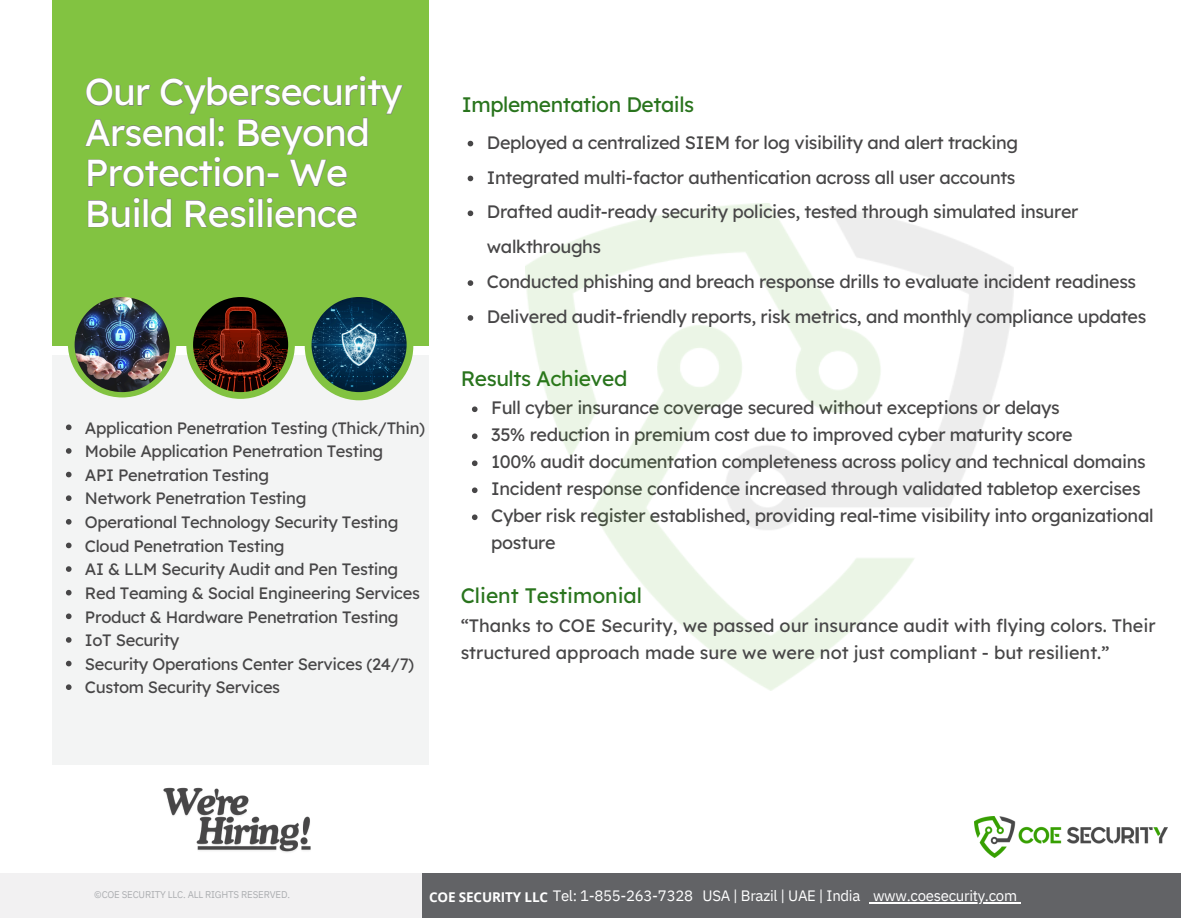
<style>
.page{position:relative;width:1188px;height:918px;background:#fff}
.page>*{position:absolute;margin:0;border:0;box-sizing:border-box;transform-origin:0 0}
.t1{font:37.5px/40.5px "Lexend Deca";letter-spacing:-.02em;color:#fff}
.t2{font:21px "Lexend Deca";letter-spacing:-.02em;color:#29741d}
.t3{font:21px "Lexend Deca";color:#29741d}
.t4{font:18px/27px "Lexend Deca";letter-spacing:-.02em;color:#474647}
.t5{font:18px/27px "Lexend Deca";color:#474647}
.t6{font:16.5px "Lexend Deca";letter-spacing:-.02em;color:#474647}
.t7{font:15px "IBM Plex Sans";letter-spacing:-.02em;color:#fff}
.t8{font:700 13.5px "Open Sans";letter-spacing:-.01em;color:#fff}
.t9{font:9.75px "IBM Plex Sans";letter-spacing:-.02em;color:#acaeb1}
</style>
<div class="page">
<div style="left:53px;top:355px;width:376px;height:410px;background:#f3f4f4"></div>
<div style="left:53px;top:0;width:376px;height:346px;background:#82c341"></div>
<svg style="left:66px;top:425px;width:6px;height:5px"></svg>
<svg style="left:66px;top:448px;width:6px;height:6px"></svg>
<svg style="left:66px;top:472px;width:6px;height:5px"></svg>
<svg style="left:66px;top:495px;width:6px;height:6px"></svg>
<svg style="left:66px;top:519px;width:6px;height:6px"></svg>
<svg style="left:66px;top:543px;width:6px;height:5px"></svg>
<svg style="left:66px;top:566px;width:6px;height:6px"></svg>
<svg style="left:66px;top:590px;width:6px;height:6px"></svg>
<svg style="left:66px;top:614px;width:6px;height:5px"></svg>
<svg style="left:66px;top:637px;width:6px;height:6px"></svg>
<svg style="left:66px;top:661px;width:6px;height:5px"></svg>
<svg style="left:66px;top:684px;width:6px;height:6px"></svg>
<svg style="left:472px;top:406px;width:6px;height:6px"></svg>
<svg style="left:472px;top:433px;width:6px;height:6px"></svg>
<svg style="left:472px;top:460px;width:6px;height:6px"></svg>
<svg style="left:472px;top:487px;width:6px;height:6px"></svg>
<svg style="left:472px;top:514px;width:6px;height:6px"></svg>
<svg style="left:85px;top:76px;width:318px;height:111px"></svg>
<svg style="left:88px;top:197px;width:269px;height:31px"></svg>
<svg style="left:68px;top:297px;width:108px;height:100px"></svg>
<img style="left:75px;top:297px;width:95px;height:95px;border-radius:50%">
<svg style="left:186px;top:297px;width:109px;height:102px"></svg>
<img style="left:193px;top:297px;width:95px;height:95px;border-radius:50%">
<svg style="left:305px;top:297px;width:108px;height:103px"></svg>
<img style="left:312px;top:297px;width:95px;height:95px;border-radius:50%">
<img style="left:975px;top:817px;width:192px;height:40px">
<img style="left:163px;top:787px;width:86px;height:29px">
<img style="left:192px;top:808px;width:119px;height:44px">
<img style="left:526px;top:203px;width:488px;height:487px">
<div style="left:421px;top:874px;width:759px;height:44px;background:#626366"></div>
<div style="left:0;top:874px;width:421px;height:44px;background:#f2f1f2"></div>
<hr style="left:873px;top:902px;width:144px;height:2px;background:#fff">
<svg style="left:468px;top:141px;width:5px;height:5px"></svg>
<svg style="left:468px;top:176px;width:5px;height:5px"></svg>
<svg style="left:468px;top:211px;width:5px;height:5px"></svg>
<svg style="left:468px;top:280px;width:5px;height:6px"></svg>
<svg style="left:468px;top:315px;width:5px;height:6px"></svg>
<p class="t1" style="left:85px;top:71px;width:319px">Our Cybersecurity<br>Arsenal: Beyond<br>Protection- We<br>Build Resilience</p>
<h2 class="t6" style="left:85px;top:417px;width:342px">Application Penetration Testing (Thick/Thin)</h2>
<p class="t6" style="left:85px;top:441px;width:300px">Mobile Application Penetration Testing</p>
<p class="t6" style="left:85px;top:464px;width:186px">API Penetration Testing</p>
<p class="t6" style="left:85px;top:488px;width:223px">Network Penetration Testing</p>
<p class="t6" style="left:85px;top:512px;width:315px">Operational Technology Security Testing</p>
<p class="t6" style="left:85px;top:535px;width:201px">Cloud Penetration Testing</p>
<p class="t6" style="left:85px;top:559px;width:315px">AI &amp; LLM Security Audit and Pen Testing</p>
<p class="t6" style="left:85px;top:582px;width:337px">Red Teaming &amp; Social Engineering Services</p>
<p class="t6" style="left:85px;top:606px;width:315px">Product &amp; Hardware Penetration Testing</p>
<p class="t6" style="left:85px;top:630px;width:96px">IoT Security</p>
<p class="t6" style="left:85px;top:653px;width:331px">Security Operations Center Services (24/7)</p>
<p class="t6" style="left:85px;top:677px;width:197px">Custom Security Services</p>
<p class="t2" style="left:462px;top:91px;width:234px">Implementation Details</p>
<p class="t4" style="left:487px;top:128px;width:533px">Deployed a centralized SIEM for log visibility and alert tracking</p>
<p class="t4" style="left:487px;top:163px;width:530px">Integrated multi-factor authentication across all user accounts</p>
<h4 class="t4" style="left:487px;top:194px;width:593px;line-height:34.8px">Drafted audit-ready security policies, tested through simulated insurer walkthroughs</h4>
<p class="t4" style="left:487px;top:268px;width:651px">Conducted phishing and breach response drills to evaluate incident readiness</p>
<p class="t4" style="left:487px;top:303px;width:661px">Delivered audit-friendly reports, risk metrics, and monthly compliance updates</p>
<p class="t2" style="left:461px;top:365px;width:168px">Results Achieved</p>
<p class="t4" style="left:491px;top:394px;width:570px">Full cyber insurance coverage secured without exceptions or delays</p>
<p class="t4" style="left:491px;top:421px;width:583px">35% reduction in premium cost due to improved cyber maturity score</p>
<p class="t4" style="left:491px;top:448px;width:656px">100% audit documentation completeness across policy and technical domains</p>
<h3 class="t4" style="left:491px;top:475px;width:651px">Incident response confidence increased through validated tabletop exercises</h3>
<p class="t4" style="left:491px;top:502px;width:664px">Cyber risk register established, providing real-time visibility into organizational posture</p>
<h5 class="t3" style="left:461px;top:582px;width:183px">Client Testimonial</h5>
<h5 class="t5" style="left:461px;top:611px;width:697px">“Thanks to COE Security, we passed our insurance audit with flying colors. Their structured approach made sure we were not just compliant - but resilient.”</h5>
<p class="t9" style="left:94px;top:888px;width:197px">©COE SECURITY LLC. ALL RIGHTS RESERVED.</p>
<p class="t8" style="left:429px;top:888px;width:121px">COE SECURITY LLC</p>
<h3 class="t7" style="left:553px;top:886px;width:309px">Tel: 1-855-263-7328 USA | Brazil | UAE | India</h3>
<p class="t7" style="left:873px;top:886px;width:146px">www.coesecurity.com</p>
</div>
